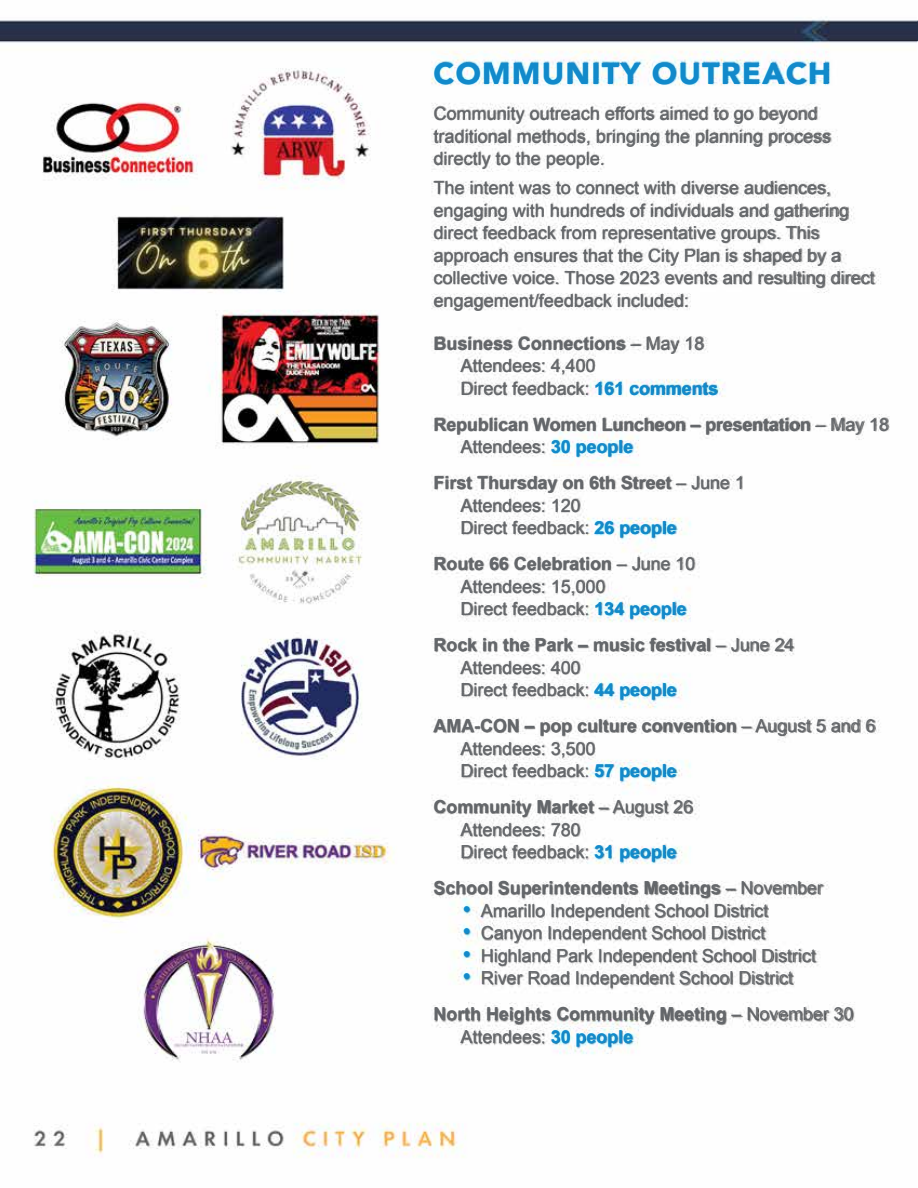
<style>
.page{position:relative;width:918px;height:1188px;background:#fff}
.page>*{position:absolute;margin:0;border:0;box-sizing:border-box;transform-origin:0 0}
.t1{font:900 30px "Avenir";letter-spacing:.05em;color:#118acb}
.t2{font:18px/22.5px "Arial";color:#64676b}
.t3{font:700 18px/22.5px "Arial";letter-spacing:-.005em;color:#64676b}
.s1{font-weight:700}
.s2{font-weight:700;color:#118acb}
.s3{font-weight:400}
.s4{color:#118acb}
.s5{font-size:22.5px;color:#118acb}
</style>
<div class="page">
<img style="left:0;top:16px;width:917px;height:1142px">
<img style="left:917px;top:0;width:1px;height:1188px">
<h1 class="t1" style="left:434px;top:48px;width:399px">COMMUNITY OUTREACH</h1>
<p class="t2" style="left:434px;top:103px;width:399px">Community outreach efforts aimed to go beyond traditional methods, bringing the planning process directly to the people.</p>
<p class="t2" style="left:434px;top:177px;width:442px">The intent was to connect with diverse audiences, engaging with hundreds of individuals and gathering direct feedback from representative groups. This approach ensures that the City Plan is shaped by a collective voice. Those 2023 events and resulting direct engagement/feedback included:</p>
<p class="t2" style="left:461px;top:332px;width:259px;text-indent:-27px"><span class="s1">Business Connections</span> – May 18<br>Attendees: 4,400<br>Direct feedback: <span class="s2">161 comments</span></p>
<p class="t3" style="left:461px;top:414px;width:430px;text-indent:-27px">Republican Women Luncheon – presentation <span class="s3">– May 18<br>Attendees:</span> <span class="s4">30 people</span></p>
<p class="t2" style="left:461px;top:472px;width:285px;text-indent:-27px"><span class="s1">First Thursday on 6th Street</span> – June 1<br>Attendees: 120<br>Direct feedback: <span class="s2">26 people</span></p>
<p class="t2" style="left:461px;top:553px;width:236px;text-indent:-27px"><span class="s1">Route 66 Celebration</span> – June 10<br>Attendees: 15,000<br>Direct feedback: <span class="s2">134 people</span></p>
<p class="t2" style="left:461px;top:634px;width:335px;text-indent:-27px"><span class="s1">Rock in the Park – music festival</span> – June 24<br>Attendees: 400<br>Direct feedback: <span class="s2">44 people</span></p>
<p class="t2" style="left:461px;top:715px;width:416px;text-indent:-27px"><span class="s1">AMA-CON – pop culture convention</span> – August 5 and 6<br>Attendees: 3,500<br>Direct feedback: <span class="s2">57 people</span></p>
<p class="t2" style="left:461px;top:796px;width:234px;text-indent:-27px"><span class="s1">Community Market</span> – August 26<br>Attendees: 780<br>Direct feedback: <span class="s2">31 people</span></p>
<p class="t3" style="left:434px;top:877px;width:391px">School Superintendents Meetings <span class="s3">– November</span></p>
<p class="t2" style="left:463px;top:899px;width:307px"><span class="s5">•</span> Amarillo Independent School District</p>
<p class="t2" style="left:463px;top:922px;width:304px"><span class="s5">•</span> Canyon Independent School District</p>
<p class="t2" style="left:463px;top:944px;width:354px"><span class="s5">•</span> Highland Park Independent School District</p>
<p class="t2" style="left:434px;top:960px;width:421px;line-height:36px;text-indent:29px"><span class="s5">•</span> River Road Independent School District<br><span class="s1">North Heights Community Meeting</span> – November 30</p>
<p class="t2" style="left:461px;top:1025px;width:174px">Attendees: <span class="s2">30 people</span></p>
</div>
